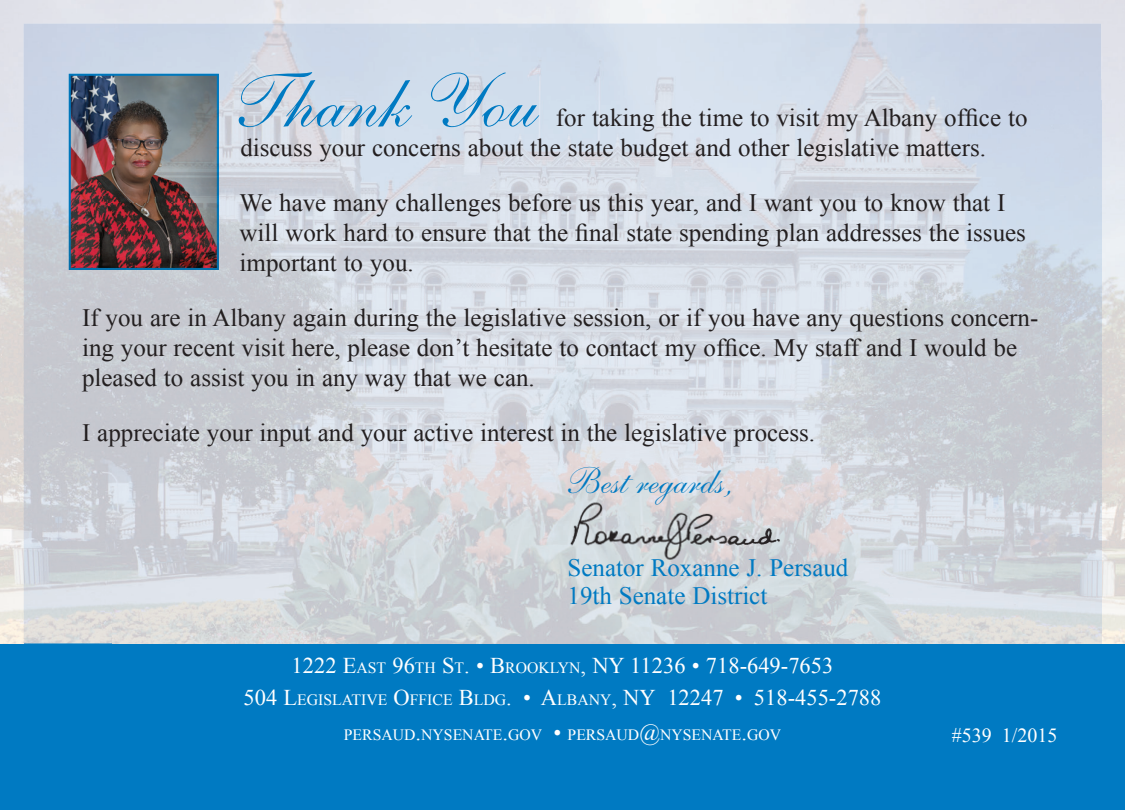
<style>
.page{position:relative;width:1125px;height:810px;background:#fff}
.page>*{position:absolute;margin:0;border:0;box-sizing:border-box;transform-origin:0 0}
.t1{font:77.5px "Shelley LT Std Script";color:#007ac2}
.t2{font:37.5px "Shelley LT Std Script";color:#007ac2}
.t3{font:25px/30px "Times New Roman";color:#231f20}
.t4{font:25px/27.5px "Times New Roman";color:#007ac2}
.t5{font:22.5px/32.5px "Times New Roman";color:#fff;text-align:center}
.t6{font:20px "Times New Roman";color:#fff}
.t7{font:15.75px "Times New Roman";color:#fff}
.s1{font-size:15.75px}
.s2{font-size:22.5px}
</style>
<div class="page">
<div style="left:0;top:644px;width:1125px;height:166px;background:#007ac2"></div>
<img style="left:0;top:80px;width:24px;height:564px">
<img style="left:1101px;top:80px;width:24px;height:564px">
<img style="left:24px;top:100px;width:89px;height:544px">
<img style="left:204px;top:100px;width:897px;height:544px">
<img style="left:113px;top:270px;width:91px;height:374px">
<img style="left:69px;top:74px;width:150px;height:196px">
<img style="left:568px;top:502px;width:215px;height:61px">
<h1 class="t1" style="left:238px;top:56px;width:301px">Thank You</h1>
<p class="t3" style="left:240px;top:103px;width:789px;text-indent:316px">for taking the time to visit my Albany office to discuss your concerns about the state budget and other legislative matters.</p>
<p class="t3" style="left:240px;top:187px;width:788px">We have many challenges before us this year, and I want you to know that I will work hard to ensure that the final state spending plan addresses the issues important to you.</p>
<p class="t3" style="left:82px;top:302px;width:958px">If you are in Albany again during the legislative session, or if you have any questions concern&shy;ing your recent visit here, please don’t hesitate to contact my office. My staff and I would be pleased to assist you in any way that we can.</p>
<p class="t3" style="left:82px;top:417px;width:735px">I appreciate your input and your active interest in the legislative process.</p>
<h2 class="t2" style="left:568px;top:458px;width:166px">Best regards,</h2>
<p class="t4" style="left:568px;top:554px;width:282px">Senator Roxanne J. Persaud<br>19th Senate District</p>
<p class="t5" style="left:244px;top:649px;width:639px">1222 E<span class="s1">AST</span> 96<span class="s1">TH</span> S<span class="s1">T</span>. • B<span class="s1">ROOKLYN</span>, NY 11236 • 718-649-7653<br>504 L<span class="s1">EGISLATIVE</span> O<span class="s1">FFICE</span> B<span class="s1">LDG</span>. • A<span class="s1">LBANY</span>, NY 12247 • 518-455-2788</p>
<p class="t7" style="left:344px;top:724px;width:439px">PERSAUD<span class="s2">.</span>NYSENATE<span class="s2">.</span>GOV <span class="s2">•</span> PERSAUD<span class="s2">@</span>NYSENATE<span class="s2">.</span>GOV</p>
<p class="t6" style="left:952px;top:722px;width:107px">#539 1/2015</p>
</div>
